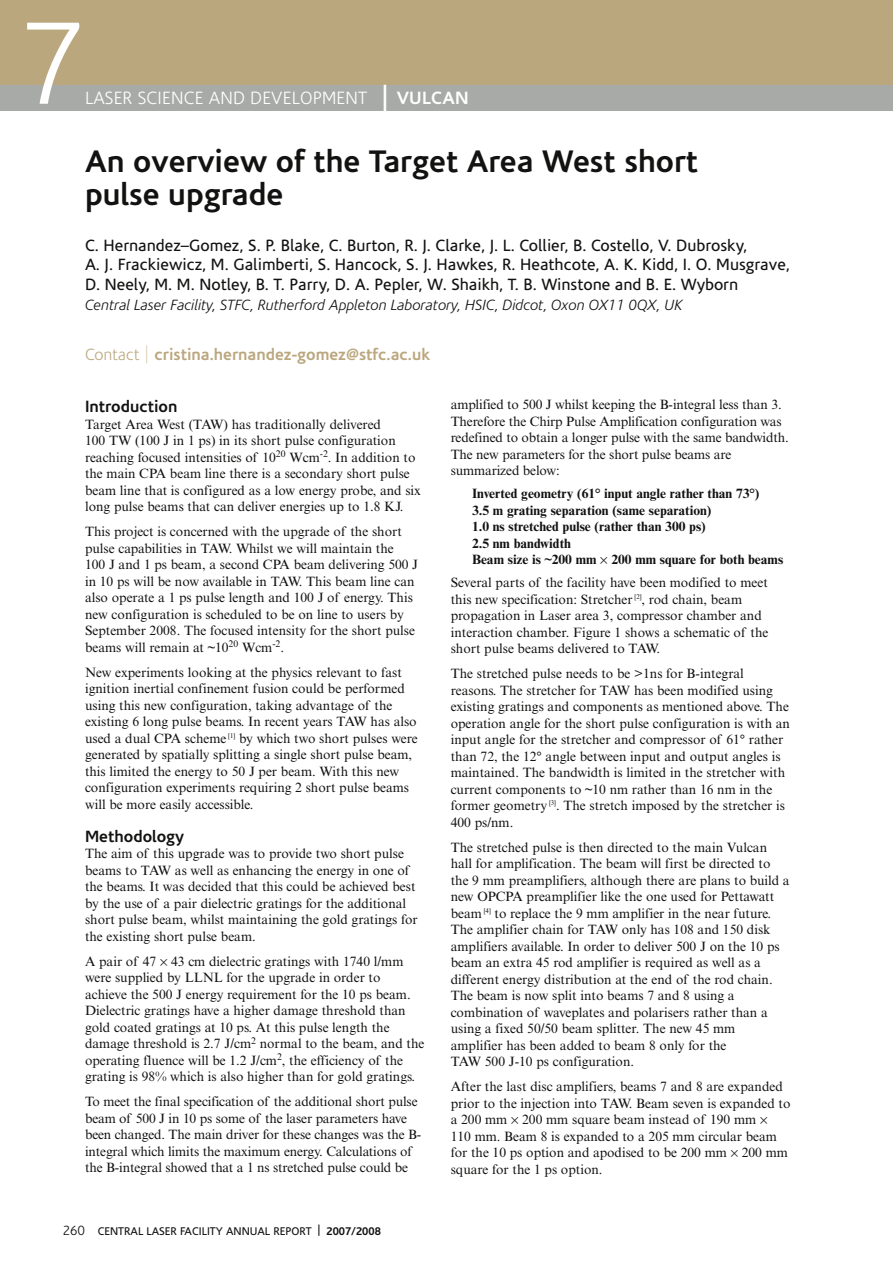
<style>
.page{position:relative;width:893px;height:1263px;background:#fff}
.page>*{position:absolute;margin:0;border:0;box-sizing:border-box;transform-origin:0 0}
.t1{font:300 118.5px "Corisande";color:#fff}
.t2{font:700 31.5px/33px "Corisande";color:#121211}
.t3{font:300 18px "Corisande";letter-spacing:.01em;color:#fff}
.t4{font:16.5px/19.5px "Corisande";color:#121211}
.t5{font:700 16.5px "Corisande";color:#bba77e}
.t6{font:700 16.5px "Corisande";color:#121211}
.t7{font:italic 300 15px "Corisande";color:#121211}
.t8{font:13.5px/16.5px "Times NRMT";color:#121211}
.t9{font:700 13.5px/16.5px "Times NRMT";color:#121211}
.t10{font:11.25px "Corisande";color:#121211}
.s1{font-weight:400;font-size:27px}
.s2{font-weight:700}
.s3{font-weight:300}
.s4{font-family:"Helvetica Neue";font-weight:200;font-size:24px}
.s5{font-weight:300;font-size:13.5px}
</style>
<div class="page">
<div style="left:0;top:0;width:893px;height:85px;background:#bba77e"></div>
<div style="left:0;top:85px;width:893px;height:26px;background:#a8aaa7"></div>
<h1 class="t1" style="left:20px;top:17px;width:67px">7</h1>
<h3 class="t3" style="left:85px;top:90px;width:385px">LASER SCIENCE AND DEVELOPMENT <span class="s1">|</span> <span class="s2">VULCAN</span></h3>
<h2 class="t2" style="left:85px;top:148px;width:614px">An overview of the Target Area West short pulse upgrade</h2>
<p class="t4" style="left:85px;top:237px;width:706px">C. Hernandez–Gomez, S. P. Blake, C. Burton, R. J. Clarke, J. L. Collier, B. Costello, V. Dubrosky,<br>A. J. Frackiewicz, M. Galimberti, S. Hancock, S. J. Hawkes, R. Heathcote, A. K. Kidd, I. O. Musgrave,<br>D. Neely, M. M. Notley, B. T. Parry, D. A. Pepler, W. Shaikh, T. B. Winstone and B. E. Wyborn</p>
<p class="t7" style="left:85px;top:299px;width:599px">Central Laser Facility, STFC, Rutherford Appleton Laboratory, HSIC, Didcot, Oxon OX11 0QX, UK</p>
<p class="t5" style="left:85px;top:347px;width:347px"><span class="s3">Contact</span> <span class="s4">|</span> cristina.hernandez-gomez@stfc.ac.uk</p>
<p class="t6" style="left:85px;top:400px;width:94px">Introduction</p>
<p class="t8" style="left:85px;top:417px;width:337px">Target Area West (TAW) has traditionally delivered<br>100 TW (100 J in 1 ps) in its short pulse configuration reaching focused intensities of 10<sup>20</sup> Wcm<sup>-2</sup>. In addition to the main CPA beam line there is a secondary short pulse beam line that is configured as a low energy probe, and six long pulse beams that can deliver energies up to 1.8 KJ.</p>
<p class="t8" style="left:85px;top:525px;width:335px">This project is concerned with the upgrade of the short pulse capabilities in TAW. Whilst we will maintain the<br>100 J and 1 ps beam, a second CPA beam delivering 500 J in 10 ps will be now available in TAW. This beam line can also operate a 1 ps pulse length and 100 J of energy. This new configuration is scheduled to be on line to users by September 2008. The focused intensity for the short pulse beams will remain at ~10<sup>20</sup> Wcm<sup>-2</sup>.</p>
<p class="t8" style="left:85px;top:665px;width:334px">New experiments looking at the physics relevant to fast ignition inertial confinement fusion could be performed using this new configuration, taking advantage of the existing 6 long pulse beams. In recent years TAW has also used a dual CPA scheme <sup>[1]</sup> by which two short pulses were generated by spatially splitting a single short pulse beam, this limited the energy to 50 J per beam. With this new configuration experiments requiring 2 short pulse beams will be more easily accessible.</p>
<p class="t6" style="left:85px;top:829px;width:100px">Methodology</p>
<p class="t8" style="left:85px;top:847px;width:334px">The aim of this upgrade was to provide two short pulse beams to TAW as well as enhancing the energy in one of the beams. It was decided that this could be achieved best by the use of a pair dielectric gratings for the additional short pulse beam, whilst maintaining the gold gratings for the existing short pulse beam.</p>
<p class="t8" style="left:85px;top:954px;width:341px">A pair of 47 43 cm dielectric gratings with 1740 l/mm were supplied by LLNL for the upgrade in order to achieve the 500 J energy requirement for the 10 ps beam.<br>Dielectric gratings have a higher damage threshold than gold coated gratings at 10 ps. At this pulse length the damage threshold is 2.7 J/cm<sup>2</sup> normal to the beam, and the operating fluence will be 1.2 J/cm<sup>2</sup>, the efficiency of the grating is 98% which is also higher than for gold gratings.</p>
<p class="t8" style="left:85px;top:1095px;width:338px">To meet the final specification of the additional short pulse beam of 500 J in 10 ps some of the laser parameters have been changed. The main driver for these changes was the B&shy;integral which limits the maximum energy. Calculations of the B-integral showed that a 1 ns stretched pulse could be</p>
<p class="t10" style="left:63px;top:1226px;width:320px"><span class="s5">260</span> CENTRAL LASER FACILITY ANNUAL REPORT | <span class="s2">2007/2008</span></p>
<p class="t8" style="left:451px;top:398px;width:339px">amplified to 500 J whilst keeping the B-integral less than 3.<br>Therefore the Chirp Pulse Amplification configuration was redefined to obtain a longer pulse with the same bandwidth.<br>The new parameters for the short pulse beams are summarized below:</p>
<p class="t9" style="left:472px;top:487px;width:313px">Inverted geometry (61° input angle rather than 73°)<br>3.5 m grating separation (same separation)<br>1.0 ns stretched pulse (rather than 300 ps)<br>2.5 nm bandwidth<br>Beam size is ~200 mm 200 mm square for both beams</p>
<p class="t8" style="left:451px;top:576px;width:319px">Several parts of the facility have been modified to meet this new specification: Stretcher <sup>[2]</sup>, rod chain, beam propagation in Laser area 3, compressor chamber and interaction chamber. Figure 1 shows a schematic of the short pulse beams delivered to TAW.</p>
<p class="t8" style="left:451px;top:667px;width:341px">The stretched pulse needs to be &gt;1ns for B-integral reasons. The stretcher for TAW has been modified using existing gratings and components as mentioned above. The operation angle for the short pulse configuration is with an input angle for the stretcher and compressor of 61° rather than 72, the 12° angle between input and output angles is maintained. The bandwidth is limited in the stretcher with current components to ~10 nm rather than 16 nm in the former geometry <sup>[3]</sup>. The stretch imposed by the stretcher is 400 ps/nm.</p>
<p class="t8" style="left:451px;top:840px;width:340px">The stretched pulse is then directed to the main Vulcan hall for amplification. The beam will first be directed to the 9 mm preamplifiers, although there are plans to build a new OPCPA preamplifier like the one used for Pettawatt beam <sup>[4]</sup> to replace the 9 mm amplifier in the near future.<br>The amplifier chain for TAW only has 108 and 150 disk amplifiers available. In order to deliver 500 J on the 10 ps beam an extra 45 rod amplifier is required as well as a different energy distribution at the end of the rod chain.<br>The beam is now split into beams 7 and 8 using a combination of waveplates and polarisers rather than a using a fixed 50/50 beam splitter. The new 45 mm amplifier has been added to beam 8 only for the<br>TAW 500 J-10 ps configuration.</p>
<p class="t8" style="left:451px;top:1080px;width:341px">After the last disc amplifiers, beams 7 and 8 are expanded prior to the injection into TAW. Beam seven is expanded to a 200 mm 200 mm square beam instead of 190 mm<br>110 mm. Beam 8 is expanded to a 205 mm circular beam for the 10 ps option and apodised to be 200 mm 200 mm square for the 1 ps option.</p>
</div>
